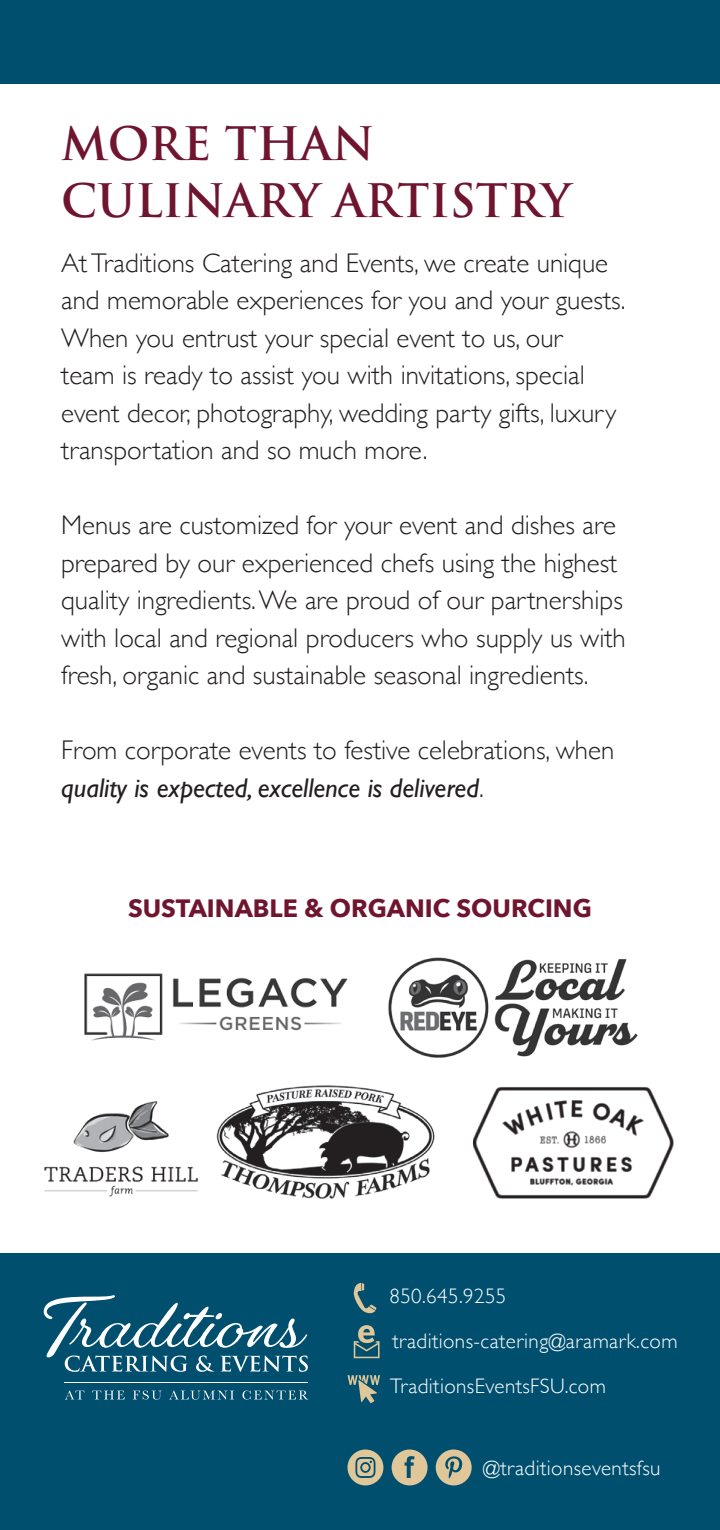
<style>
.page{position:relative;width:720px;height:1530px;background:#fff}
.page>*{position:absolute;margin:0;border:0;box-sizing:border-box;transform-origin:0 0}
.t1{font:700 45px "Trajan Pro";color:#6f1530}
.t2{font:300 27px/37.5px "Gill Sans";color:#231f20}
.t3{font:700 25px "Avenir Next";color:#6f1530}
.t4{font:300 21px "Gill Sans";letter-spacing:.02em;color:#fff}
.s1{font-weight:400;font-style:italic}
</style>
<div class="page">
<div style="left:0;top:0;width:720px;height:84px;background:#014f6e"></div>
<div style="left:0;top:1254px;width:720px;height:276px;background:#014f6e"></div>
<svg style="left:392px;top:1450px;width:36px;height:35px"></svg>
<svg style="left:348px;top:1450px;width:35px;height:35px"></svg>
<svg style="left:436px;top:1450px;width:36px;height:35px"></svg>
<svg style="left:353px;top:1283px;width:23px;height:30px"></svg>
<svg style="left:354px;top:1325px;width:26px;height:33px"></svg>
<svg style="left:347px;top:1375px;width:33px;height:28px"></svg>
<svg style="left:44px;top:1295px;width:264px;height:77px"></svg>
<hr style="left:65px;top:1382px;width:243px;height:1px;background:#fff">
<svg style="left:65px;top:1391px;width:19px;height:8px"></svg>
<svg style="left:92px;top:1391px;width:33px;height:8px"></svg>
<svg style="left:133px;top:1391px;width:28px;height:9px"></svg>
<svg style="left:169px;top:1391px;width:65px;height:9px"></svg>
<svg style="left:242px;top:1391px;width:66px;height:9px"></svg>
<img style="left:84px;top:973px;width:264px;height:68px">
<img style="left:216px;top:1085px;width:219px;height:114px">
<img style="left:44px;top:1101px;width:154px;height:96px">
<img style="left:474px;top:1087px;width:199px;height:112px">
<img style="left:388px;top:957px;width:250px;height:101px">
<p class="t1" style="left:61px;top:115px;width:315px">MORE THAN</p>
<p class="t1" style="left:61px;top:173px;width:512px">CULINARY ARTISTRY</p>
<p class="t2" style="left:61px;top:243px;width:566px">At Traditions Catering and Events, we create unique and memorable experiences for you and your guests.<br>When you entrust your special event to us, our<br>team is ready to assist you with invitations, special event decor, photography, wedding party gifts, luxury transportation and so much more.</p>
<p class="t2" style="left:61px;top:506px;width:566px">Menus are customized for your event and dishes are prepared by our experienced chefs using the highest quality ingredients. We are proud of our partnerships with local and regional producers who supply us with fresh, organic and sustainable seasonal ingredients.</p>
<p class="t2" style="left:61px;top:731px;width:555px">From corporate events to festive celebrations, when <span class="s1">quality is expected, excellence is delivered</span>.</p>
<p class="t3" style="left:128px;top:886px;width:465px">SUSTAINABLE &amp; ORGANIC SOURCING</p>
<p class="t4" style="left:389px;top:1280px;width:119px">850.645.9255</p>
<p class="t4" style="left:392px;top:1325px;width:287px">traditions-catering@aramark.com</p>
<p class="t4" style="left:390px;top:1370px;width:217px">TraditionsEventsFSU.com</p>
<p class="t4" style="left:483px;top:1452px;width:179px">@traditionseventsfsu</p>
</div>
